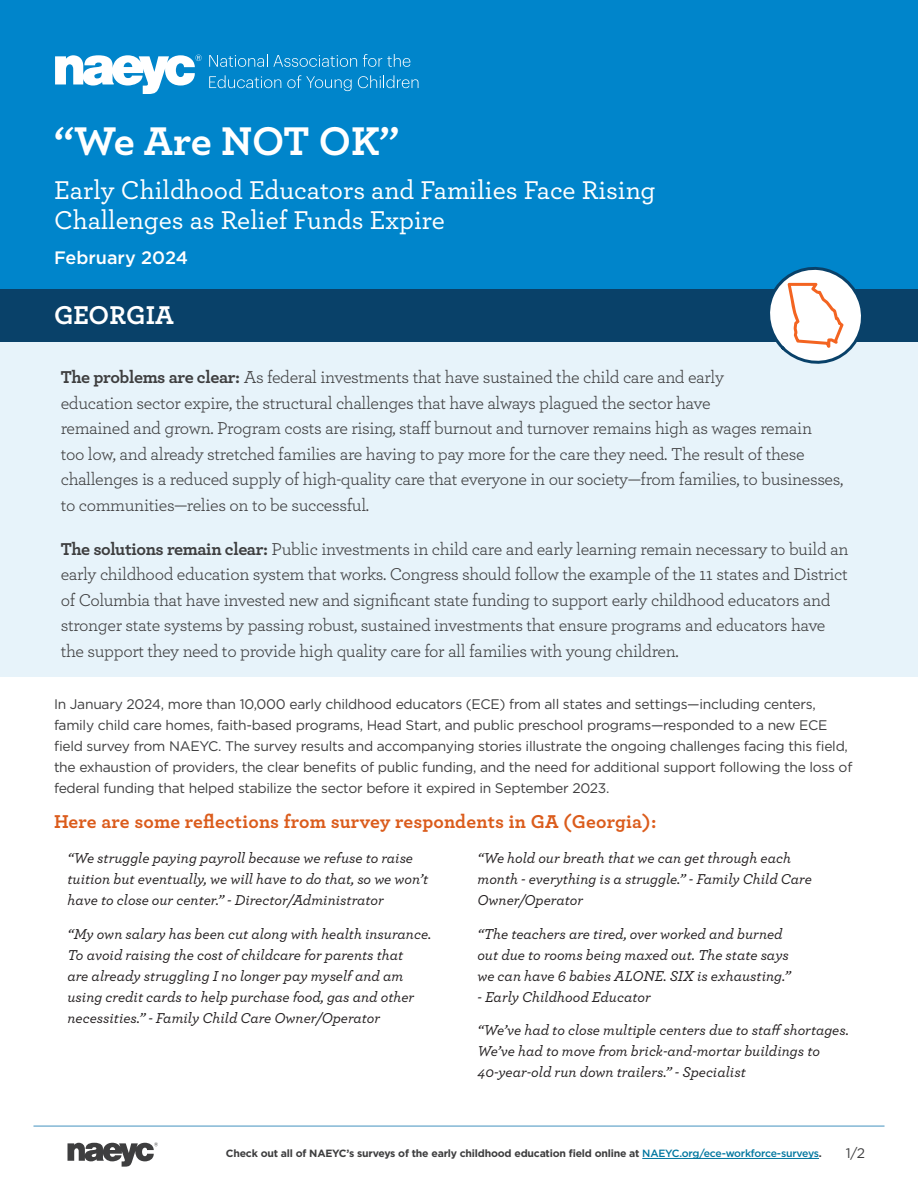
<style>
.page{position:relative;width:918px;height:1188px;background:#fff}
.page>*{position:absolute;margin:0;border:0;box-sizing:border-box;transform-origin:0 0}
.t1{font:700 42px "Archer Pro";letter-spacing:-.01em;color:#fff}
.Subtitle{font:500 27px/30px "Archer Pro";color:#fff}
.State{font:700 27px "Archer Pro";color:#fff}
.t2{font:700 19.5px "Archer Pro";letter-spacing:.01em;color:#db5c1c}
.Lede{font:18px/25.5px "Archer Pro";letter-spacing:-.02em;color:#3e3e3f}
.Date{font:500 18px "Gotham";color:#fff}
.t3{font:italic 500 15px/21px "Archer Pro";color:#231f20}
.Body{font:13.8px/21px "Gotham";letter-spacing:-.02em;color:#3e3e3f}
.Body-2{font:700 10.5px "Gotham";letter-spacing:-.02em;color:#3e3e3f}
.s1{font-weight:700}
.s2{font-weight:500;color:#00769f}
</style>
<div class="page">
<div style="left:0;top:341px;width:918px;height:336px;background:#e7f3fa"></div>
<div style="left:0;top:0;width:918px;height:289px;background:#0085cb"></div>
<svg style="left:55px;top:55px;width:147px;height:39px"></svg>
<svg style="left:209px;top:54px;width:148px;height:13px"></svg>
<svg style="left:363px;top:54px;width:47px;height:13px"></svg>
<svg style="left:209px;top:75px;width:72px;height:13px"></svg>
<svg style="left:287px;top:75px;width:65px;height:16px"></svg>
<svg style="left:358px;top:75px;width:60px;height:13px"></svg>
<hr style="left:33px;top:1125px;width:852px;height:2px;background:#82b7d5">
<div style="left:0;top:289px;width:918px;height:53px;background:#094169"></div>
<svg style="left:770px;top:267px;width:91px;height:97px"></svg>
<hr style="left:642px;top:1158px;width:177px;height:1px;background:#00769f">
<svg style="left:68px;top:1142px;width:90px;height:25px"></svg>
<p class="t1" style="left:54px;top:108px;width:347px">“We Are NOT OK”</p>
<p class="Subtitle" style="left:54px;top:173px;width:603px">Early Childhood Educators and Families Face Rising<br>Challenges as Relief Funds Expire</p>
<p class="Date" style="left:54px;top:246px;width:136px">February 2024</p>
<p class="State" style="left:54px;top:294px;width:121px">GEORGIA</p>
<p class="Lede" style="left:61px;top:363px;width:784px"><span class="s1">The problems are clear:</span> As federal investments that have sustained the child care and early<br>education sector expire, the structural challenges that have always plagued the sector have<br>remained and grown. Program costs are rising, staff burnout and turnover remains high as wages remain<br>too low, and already stretched families are having to pay more for the care they need. The result of these challenges is a reduced supply of high-quality care that everyone in our society—from families, to businesses, to communities—relies on to be successful.</p>
<p class="Lede" style="left:61px;top:535px;width:789px"><span class="s1">The solutions remain clear:</span> Public investments in child care and early learning remain necessary to build an early childhood education system that works. Congress should follow the example of the 11 states and District of Columbia that have invested new and significant state funding to support early childhood educators and stronger state systems by passing robust, sustained investments that ensure programs and educators have the support they need to provide high quality care for all families with young children.</p>
<p class="Body" style="left:54px;top:693px;width:800px">In January 2024, more than 10,000 early childhood educators (ECE) from all states and settings—including centers, family child care homes, faith-based programs, Head Start, and public preschool programs—responded to a new ECE field survey from NAEYC. The survey results and accompanying stories illustrate the ongoing challenges facing this field, the exhaustion of providers, the clear benefits of public funding, and the need for additional support following the loss of federal funding that helped stabilize the sector before it expired in September 2023.</p>
<h3 class="t2" style="left:54px;top:806px;width:604px">Here are some reflections from survey respondents in GA (Georgia):</h3>
<p class="t3" style="left:68px;top:846px;width:362px">“We struggle paying payroll because we refuse to raise tuition but eventually, we will have to do that, so we won’t have to close our center.” - Director/Administrator</p>
<p class="t3" style="left:68px;top:922px;width:365px">“My own salary has been cut along with health insurance.<br>To avoid raising the cost of childcare for parents that<br>are already struggling I no longer pay myself and am using credit cards to help purchase food, gas and other necessities.” - Family Child Care Owner/Operator</p>
<p class="t3" style="left:478px;top:846px;width:336px">“We hold our breath that we can get through each month - everything is a struggle.” - Family Child Care<br>Owner/Operator</p>
<p class="t3" style="left:478px;top:922px;width:315px">“The teachers are tired, over worked and burned out due to rooms being maxed out. The state says we can have 6 babies ALONE. SIX is exhausting.”</p>
<p class="t3" style="left:478px;top:985px;width:175px">- Early Childhood Educator</p>
<p class="t3" style="left:478px;top:1019px;width:373px">“We’ve had to close multiple centers due to staff shortages.<br>We’ve had to move from brick-and-mortar buildings to<br>40-year-old run down trailers.” - Specialist</p>
<p class="Body-2" style="left:226px;top:1146px;width:598px">Check out all of NAEYC’s surveys of the early childhood education field online at <span class="s2">NAEYC.org/ece-workforce-surveys</span>.</p>
<p class="Body" style="left:846px;top:1142px;width:21px">1/2</p>
</div>
